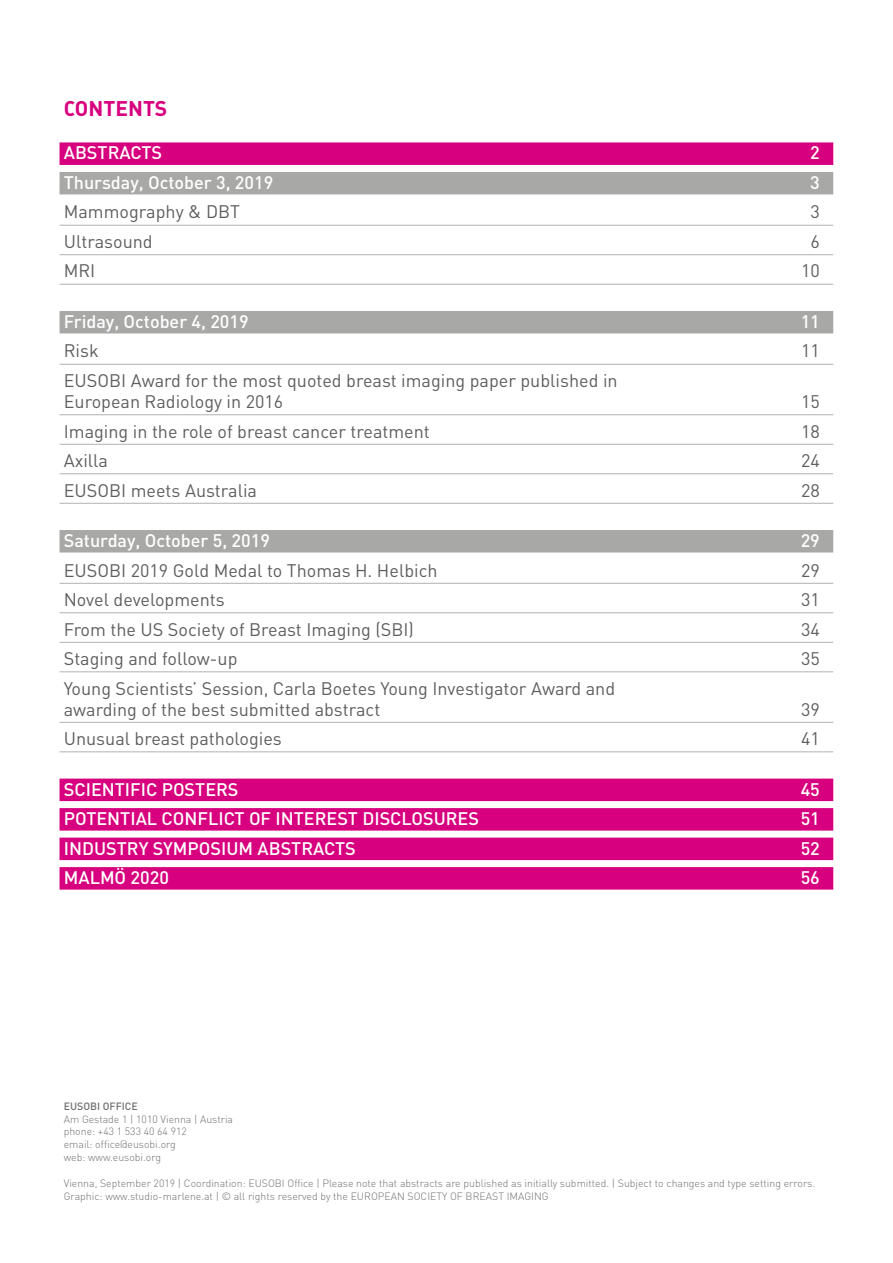
<style>
.page{position:relative;width:893px;height:1263px;background:#fff}
.page>*{position:absolute;margin:0;border:0;box-sizing:border-box;transform-origin:0 0}
.t1{font:700 21px "DIN";color:#d7007e}
.t2{font:18px/21px "DIN";color:#5f5e5e}
.t3{font:500 18px "DIN";color:#fff}
.t4{font:300 10.5px/12.6px "DIN";color:#706f6f}
.t5{font:500 10.5px "DIN";color:#706f6f}
</style>
<div class="page">
<div style="left:60px;top:142px;width:773px;height:23px;background:#d7007e"></div>
<div style="left:60px;top:172px;width:773px;height:22px;background:#a8a8a7"></div>
<hr style="left:60px;top:225px;width:773px;height:1px;background:#b3b2b2">
<hr style="left:60px;top:254px;width:773px;height:1px;background:#b3b2b2">
<hr style="left:60px;top:284px;width:773px;height:1px;background:#b3b2b2">
<div style="left:60px;top:311px;width:773px;height:22px;background:#a8a8a7"></div>
<hr style="left:60px;top:364px;width:773px;height:1px;background:#b3b2b2">
<hr style="left:60px;top:414px;width:773px;height:1px;background:#b3b2b2">
<hr style="left:60px;top:444px;width:773px;height:1px;background:#b3b2b2">
<hr style="left:60px;top:473px;width:773px;height:1px;background:#b3b2b2">
<hr style="left:60px;top:503px;width:773px;height:1px;background:#b3b2b2">
<div style="left:60px;top:530px;width:773px;height:22px;background:#a8a8a7"></div>
<hr style="left:60px;top:583px;width:773px;height:1px;background:#b3b2b2">
<hr style="left:60px;top:612px;width:773px;height:1px;background:#b3b2b2">
<hr style="left:60px;top:642px;width:773px;height:1px;background:#b3b2b2">
<hr style="left:60px;top:671px;width:773px;height:1px;background:#b3b2b2">
<hr style="left:60px;top:722px;width:773px;height:1px;background:#b3b2b2">
<hr style="left:60px;top:751px;width:773px;height:1px;background:#b3b2b2">
<div style="left:60px;top:778px;width:773px;height:23px;background:#d7007e"></div>
<div style="left:60px;top:808px;width:773px;height:22px;background:#d7007e"></div>
<div style="left:60px;top:838px;width:773px;height:22px;background:#d7007e"></div>
<div style="left:60px;top:867px;width:773px;height:23px;background:#d7007e"></div>
<p class="t1" style="left:64px;top:95px;width:105px">CONTENTS</p>
<p class="t3" style="left:64px;top:141px;width:100px">ABSTRACTS</p>
<p class="t3" style="left:810px;top:141px;width:11px">2</p>
<p class="t3" style="left:64px;top:171px;width:211px">Thursday, October 3, 2019</p>
<p class="t3" style="left:810px;top:171px;width:11px">3</p>
<p class="t2" style="left:64px;top:201px;width:178px">Mammography &amp; DBT</p>
<p class="t2" style="left:810px;top:201px;width:11px">3</p>
<p class="t2" style="left:64px;top:231px;width:90px">Ultrasound</p>
<p class="t2" style="left:810px;top:231px;width:11px">6</p>
<p class="t2" style="left:64px;top:260px;width:33px">MRI</p>
<p class="t2" style="left:801px;top:260px;width:20px">10</p>
<p class="t3" style="left:64px;top:310px;width:186px">Friday, October 4, 2019</p>
<p class="t3" style="left:801px;top:310px;width:21px">11</p>
<p class="t2" style="left:64px;top:340px;width:36px">Risk</p>
<p class="t2" style="left:801px;top:340px;width:20px">11</p>
<p class="t2" style="left:64px;top:370px;width:555px">EUSOBI Award for the most quoted breast imaging paper published in<br>European Radiology in 2016</p>
<p class="t2" style="left:801px;top:391px;width:20px">15</p>
<p class="t2" style="left:64px;top:420px;width:368px">Imaging in the role of breast cancer treatment</p>
<p class="t2" style="left:801px;top:420px;width:20px">18</p>
<p class="t2" style="left:64px;top:450px;width:46px">Axilla</p>
<p class="t2" style="left:801px;top:450px;width:20px">24</p>
<p class="t2" style="left:64px;top:479px;width:195px">EUSOBI meets Australia</p>
<p class="t2" style="left:801px;top:479px;width:20px">28</p>
<p class="t3" style="left:64px;top:529px;width:208px">Saturday, October 5, 2019</p>
<p class="t3" style="left:801px;top:529px;width:21px">29</p>
<p class="t2" style="left:64px;top:559px;width:375px">EUSOBI 2019 Gold Medal to Thomas H. Helbich</p>
<p class="t2" style="left:801px;top:559px;width:20px">29</p>
<p class="t2" style="left:64px;top:589px;width:163px">Novel developments</p>
<p class="t2" style="left:801px;top:589px;width:20px">31</p>
<p class="t2" style="left:64px;top:618px;width:352px">From the US Society of Breast Imaging (SBI)</p>
<p class="t2" style="left:801px;top:618px;width:20px">34</p>
<p class="t2" style="left:64px;top:648px;width:175px">Staging and follow-up</p>
<p class="t2" style="left:801px;top:648px;width:20px">35</p>
<p class="t2" style="left:64px;top:677px;width:553px">Young Scientists’ Session, Carla Boetes Young Investigator Award and awarding of the best submitted abstract</p>
<p class="t2" style="left:801px;top:698px;width:20px">39</p>
<p class="t2" style="left:64px;top:728px;width:220px">Unusual breast pathologies</p>
<p class="t2" style="left:801px;top:728px;width:20px">41</p>
<p class="t3" style="left:64px;top:777px;width:176px">SCIENTIFIC POSTERS</p>
<p class="t3" style="left:801px;top:777px;width:21px">45</p>
<p class="t3" style="left:64px;top:807px;width:417px">POTENTIAL CONFLICT OF INTEREST DISCLOSURES</p>
<p class="t3" style="left:801px;top:807px;width:21px">51</p>
<p class="t3" style="left:64px;top:837px;width:294px">INDUSTRY SYMPOSIUM ABSTRACTS</p>
<p class="t3" style="left:801px;top:837px;width:21px">52</p>
<p class="t3" style="left:64px;top:866px;width:107px">MALMÖ 2020</p>
<p class="t3" style="left:801px;top:866px;width:21px">56</p>
<p class="t5" style="left:64px;top:1100px;width:76px">EUSOBI OFFICE</p>
<p class="t4" style="left:64px;top:1112px;width:171px">Am Gestade 1 | 1010 Vienna | Austria phone: +43 1 533 40 64 912<br>email: office@eusobi.org<br>web: www.eusobi.org</p>
<p class="t4" style="left:64px;top:1177px;width:753px">Vienna, September 2019 | Coordination: EUSOBI Office | Please note that abstracts are published as initially submitted. | Subject to changes and type setting errors.<br>Graphic: www.studio-marlene.at | © all rights reserved by the EUROPEAN SOCIETY OF BREAST IMAGING</p>
</div>
